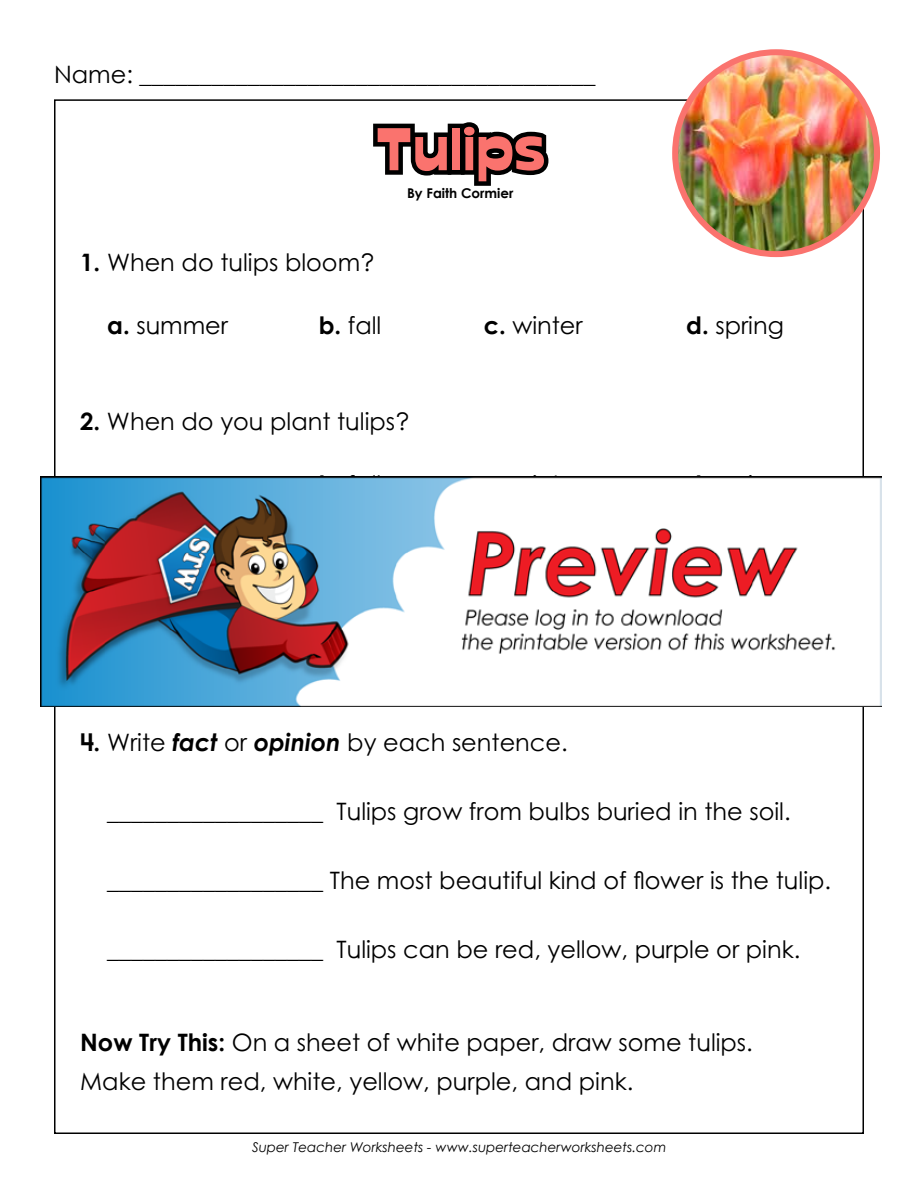
<style>
.page{position:relative;width:918px;height:1188px;background:#fff}
.page>*{position:absolute;margin:0;border:0;box-sizing:border-box;transform-origin:0 0}
.t1{font:60px "Cuckoo";letter-spacing:.01em;color:#fa736e}
.t2{font:24px/39px "Century STW4";color:#000}
.t3{font:24px "Century Gothic 2";color:#000}
.t4{font:italic 13.5px "Century Gothic 2";color:#000}
.t5{font:700 13.5px "Century STW3";color:#000}
.s1{font-weight:700}
.s2{font-weight:700;font-style:italic}
</style>
<div class="page">
<svg style="left:373px;top:122px;width:176px;height:64px"></svg>
<img style="left:675px;top:52px;width:202px;height:202px;border-radius:101px">
<div style="left:672px;top:49px;width:208px;height:208px;border:6px solid #fa736e;border-radius:50%"></div>
<img style="left:41px;top:477px;width:840px;height:229px">
<p class="t3" style="left:54px;top:57px;width:543px">Name: ______________________________________</p>
<h1 class="t1" style="left:375px;top:117px;width:171px">Tulips</h1>
<p class="t5" style="left:407px;top:183px;width:108px">By Faith Cormier</p>
<p class="t2" style="left:80px;top:243px;width:296px"><span class="s1">1.</span> When do tulips bloom?</p>
<p class="t2" style="left:107px;top:306px;width:122px"><span class="s1">a.</span> summer</p>
<p class="t2" style="left:319px;top:306px;width:64px"><span class="s1">b.</span> fall</p>
<p class="t2" style="left:484px;top:306px;width:101px"><span class="s1">c.</span> winter</p>
<p class="t2" style="left:686px;top:306px;width:99px"><span class="s1">d.</span> spring</p>
<p class="t2" style="left:80px;top:402px;width:331px"><span class="s1">2.</span> When do you plant tulips?</p>
<p class="t2" style="left:80px;top:723px;width:489px"><span class="s1">4.</span> Write <span class="s2">fact</span> or <span class="s2">opinion</span> by each sentence.</p>
<p class="t2" style="left:107px;top:792px;width:685px">__________________ Tulips grow from bulbs buried in the soil.</p>
<p class="t2" style="left:107px;top:861px;width:725px">__________________ The most beautiful kind of flower is the tulip.</p>
<p class="t2" style="left:107px;top:930px;width:695px">__________________ Tulips can be red, yellow, purple or pink.</p>
<p class="t2" style="left:80px;top:1023px;width:674px"><span class="s1">Now Try This:</span> On a sheet of white paper, draw some tulips.<br>Make them red, white, yellow, purple, and pink.</p>
<p class="t4" style="left:252px;top:1137px;width:416px">Super Teacher Worksheets - www.superteacherworksheets.com</p>
</div>
